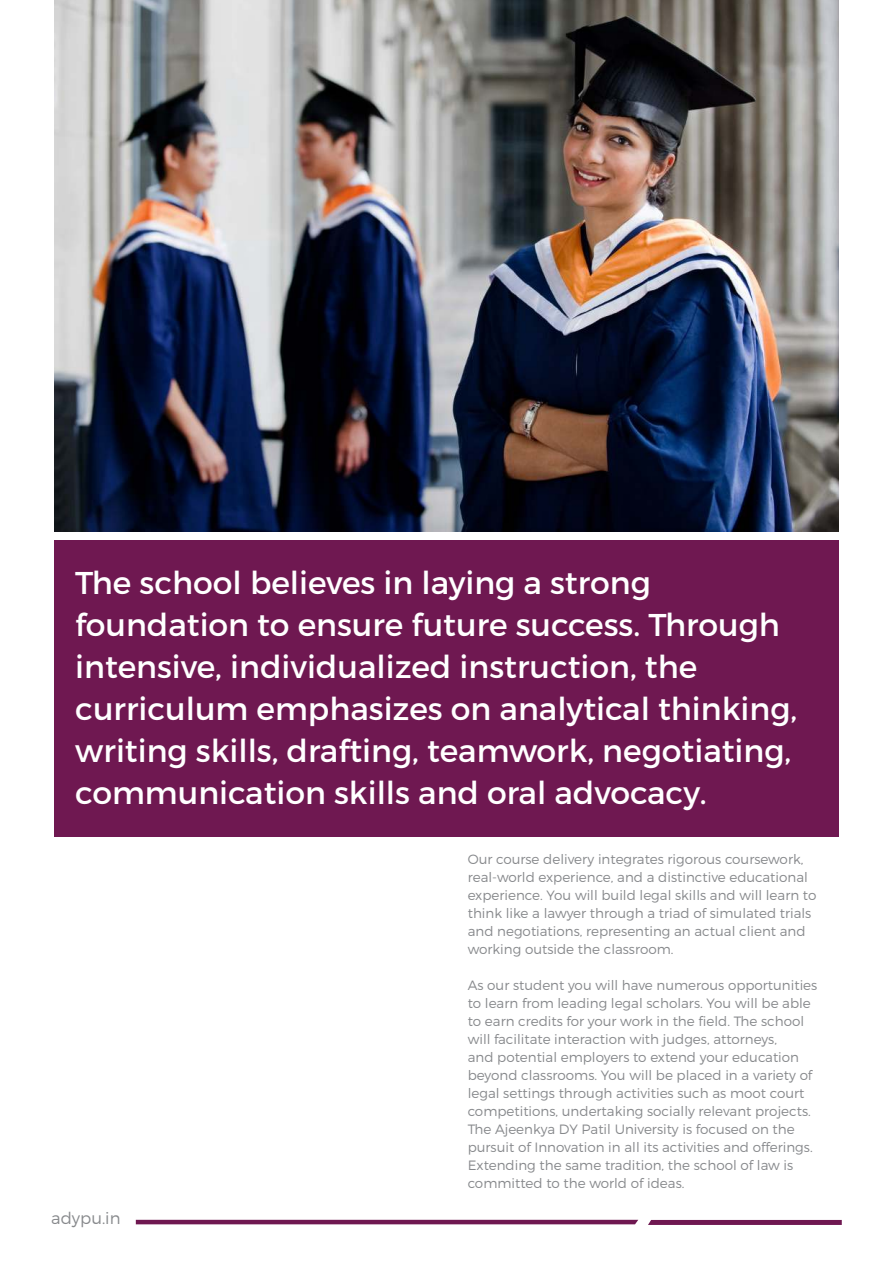
<style>
.page{position:relative;width:893px;height:1263px;background:#fff}
.page>*{position:absolute;margin:0;border:0;box-sizing:border-box;transform-origin:0 0}
.t1{font:31.5px/42px "Montserrat";color:#fff}
.t2{font:300 16.5px "Montserrat";color:#87898c}
.t3{font:300 13.5px/18px "Montserrat";color:#87898c}
</style>
<div class="page">
<hr style="left:136px;top:1220px;width:502px;height:4px;background:#6f1851">
<svg style="left:648px;top:1220px;width:194px;height:5px"></svg>
<img style="left:55px;top:0;width:784px;height:531px">
<div style="left:54px;top:540px;width:785px;height:296px;background:#6f1851"></div>
<p class="t1" style="left:75px;top:564px;width:723px">The school believes in laying a strong foundation to ensure future success. Through intensive, individualized instruction, the curriculum emphasizes on analytical thinking, writing skills, drafting, teamwork, negotiating, communication skills and oral advocacy.</p>
<p class="t2" style="left:51px;top:1212px;width:71px">adypu.in</p>
<p class="t3" style="left:468px;top:851px;width:350px">Our course delivery integrates rigorous coursework, real-world experience, and a distinctive educational experience. You will build legal skills and will learn to think like a lawyer through a triad of simulated trials and negotiations, representing an actual client and working outside the classroom.</p>
<p class="t3" style="left:468px;top:977px;width:351px">As our student you will have numerous opportunities to learn from leading legal scholars. You will be able to earn credits for your work in the field. The school will facilitate interaction with judges, attorneys,<br>and potential employers to extend your education beyond classrooms. You will be placed in a variety of legal settings through activities such as moot court competitions, undertaking socially relevant projects.<br>The Ajeenkya DY Patil University is focused on the pursuit of Innovation in all its activities and offerings.<br>Extending the same tradition, the school of law is committed to the world of ideas.</p>
</div>
